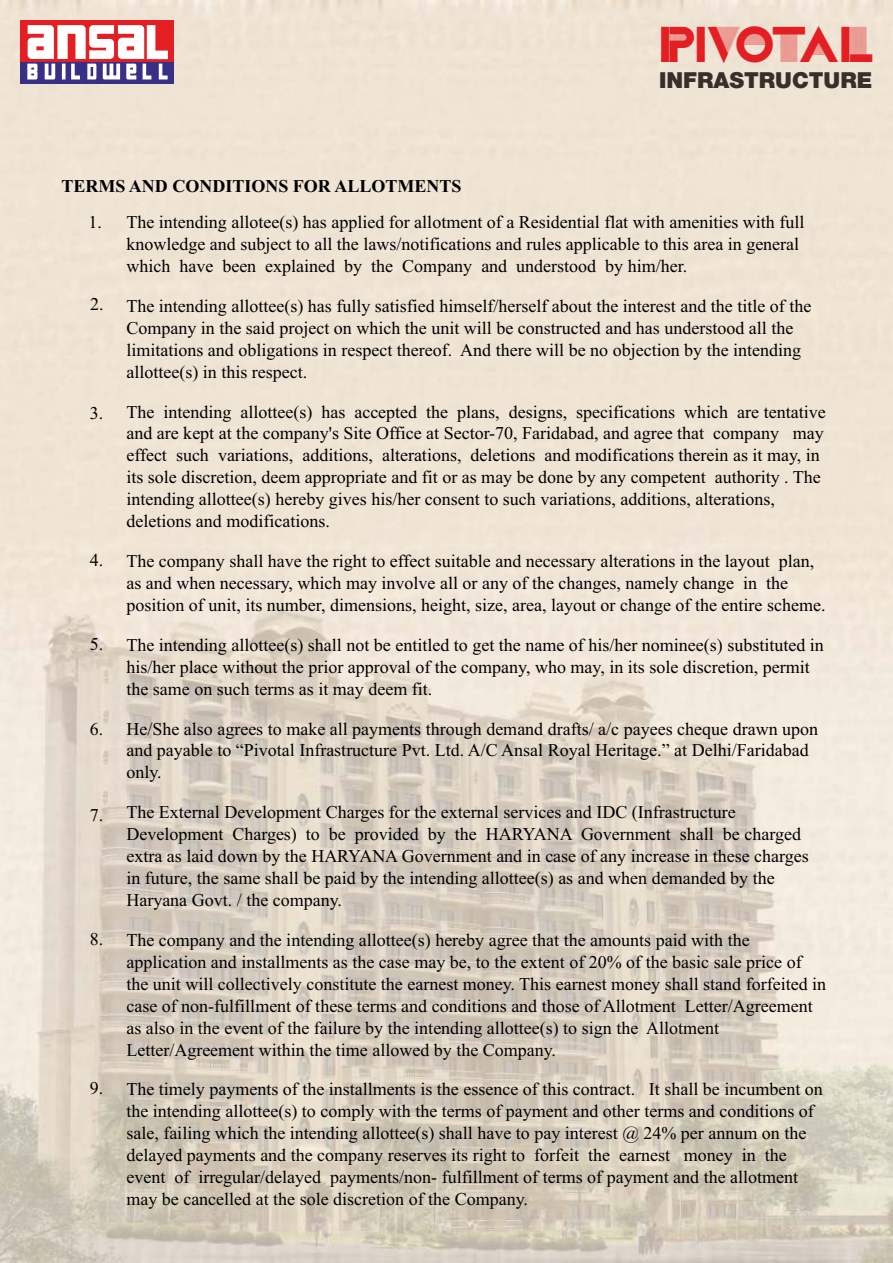
<style>
.page{position:relative;width:893px;height:1263px;background:#fff}
.page>*{position:absolute;margin:0;border:0;box-sizing:border-box;transform-origin:0 0}
.t1{font:43.95px "Cassandra Two";letter-spacing:-.065em;color:#e31f24}
.t2{font:900 22.05px "Helvetica Neue";color:#382e2b}
.t3{font:18px/21.9px "Times New Roman";color:#000}
.t4{font:700 18px "Times New Roman";color:#000}
</style>
<div class="page">
<img style="left:0;top:0;width:893px;height:1263px">
<div style="left:21px;top:20px;width:153px;height:42px;background:#e31f24"></div>
<div style="left:21px;top:62px;width:153px;height:22px;background:#383085"></div>
<svg style="left:27px;top:25px;width:141px;height:54px"></svg>
<h1 class="t1" style="left:659px;top:19px;width:217px">PIVOTAL</h1>
<p class="t2" style="left:659px;top:71px;width:215px">INFRASTRUCTURE</p>
<p class="t4" style="left:61px;top:180px;width:402px">TERMS AND CONDITIONS FOR ALLOTMENTS</p>
<p class="t3" style="left:88px;top:213px;width:15px">1.</p>
<p class="t3" style="left:126px;top:213px;width:679px">The intending allotee(s) has applied for allotment of a Residential flat with amenities with full knowledge and subject to all the laws/notifications and rules applicable to this area in general which have been explained by the Company and understood by him/her.</p>
<p class="t3" style="left:126px;top:297px;width:686px">The intending allottee(s) has fully satisfied himself/herself about the interest and the title of the Company in the said project on which the unit will be constructed and has understood all the limitations and obligations in respect thereof. And there will be no objection by the intending allottee(s) in this respect.</p>
<p class="t3" style="left:126px;top:402px;width:701px">The intending allottee(s) has accepted the plans, designs, specifications which are tentative and are kept at the company's Site Office at Sector-70, Faridabad, and agree that company may effect such variations, additions, alterations, deletions and modifications therein as it may, in its sole discretion, deem appropriate and fit or as may be done by any competent authority . The intending allottee(s) hereby gives his/her consent to such variations, additions, alterations, deletions and modifications.</p>
<p class="t3" style="left:126px;top:552px;width:701px">The company shall have the right to effect suitable and necessary alterations in the layout plan, as and when necessary, which may involve all or any of the changes, namely change in the position of unit, its number, dimensions, height, size, area, layout or change of the entire scheme.</p>
<p class="t3" style="left:126px;top:635px;width:699px">The intending allottee(s) shall not be entitled to get the name of his/her nominee(s) substituted in his/her place without the prior approval of the company, who may, in its sole discretion, permit the same on such terms as it may deem fit.</p>
<p class="t3" style="left:126px;top:719px;width:693px">He/She also agrees to make all payments through demand drafts/ a/c payees cheque drawn upon and payable to “Pivotal Infrastructure Pvt. Ltd. A/C Ansal Royal Heritage.” at Delhi/Faridabad only.</p>
<p class="t3" style="left:126px;top:803px;width:684px">The External Development Charges for the external services and IDC (Infrastructure Development Charges) to be provided by the HARYANA Government shall be charged extra as laid down by the HARYANA Government and in case of any increase in these charges in future, the same shall be paid by the intending allottee(s) as and when demanded by the Haryana Govt. / the company.</p>
<p class="t3" style="left:126px;top:930px;width:701px">The company and the intending allottee(s) hereby agree that the amounts paid with the application and installments as the case may be, to the extent of 20% of the basic sale price of the unit will collectively constitute the earnest money. This earnest money shall stand forfeited in case of non-fulfillment of these terms and conditions and those of Allotment Letter/Agreement as also in the event of the failure by the intending allottee(s) to sign the Allotment Letter/Agreement within the time allowed by the Company.</p>
<p class="t3" style="left:126px;top:1080px;width:698px">The timely payments of the installments is the essence of this contract. It shall be incumbent on the intending allottee(s) to comply with the terms of payment and other terms and conditions of sale, failing which the intending allottee(s) shall have to pay interest @ 24% per annum on the delayed payments and the company reserves its right to forfeit the earnest money in the event of irregular/delayed payments/non- fulfillment of terms of payment and the allotment may be cancelled at the sole discretion of the Company.</p>
<p class="t3" style="left:90px;top:294px;width:15px">2.</p>
<p class="t3" style="left:90px;top:404px;width:15px">3.</p>
<p class="t3" style="left:90px;top:550px;width:15px">4.</p>
<p class="t3" style="left:90px;top:634px;width:15px">5.</p>
<p class="t3" style="left:90px;top:720px;width:15px">6.</p>
<p class="t3" style="left:90px;top:805px;width:15px">7.</p>
<p class="t3" style="left:90px;top:930px;width:15px">8.</p>
<p class="t3" style="left:90px;top:1079px;width:15px">9.</p>
</div>
